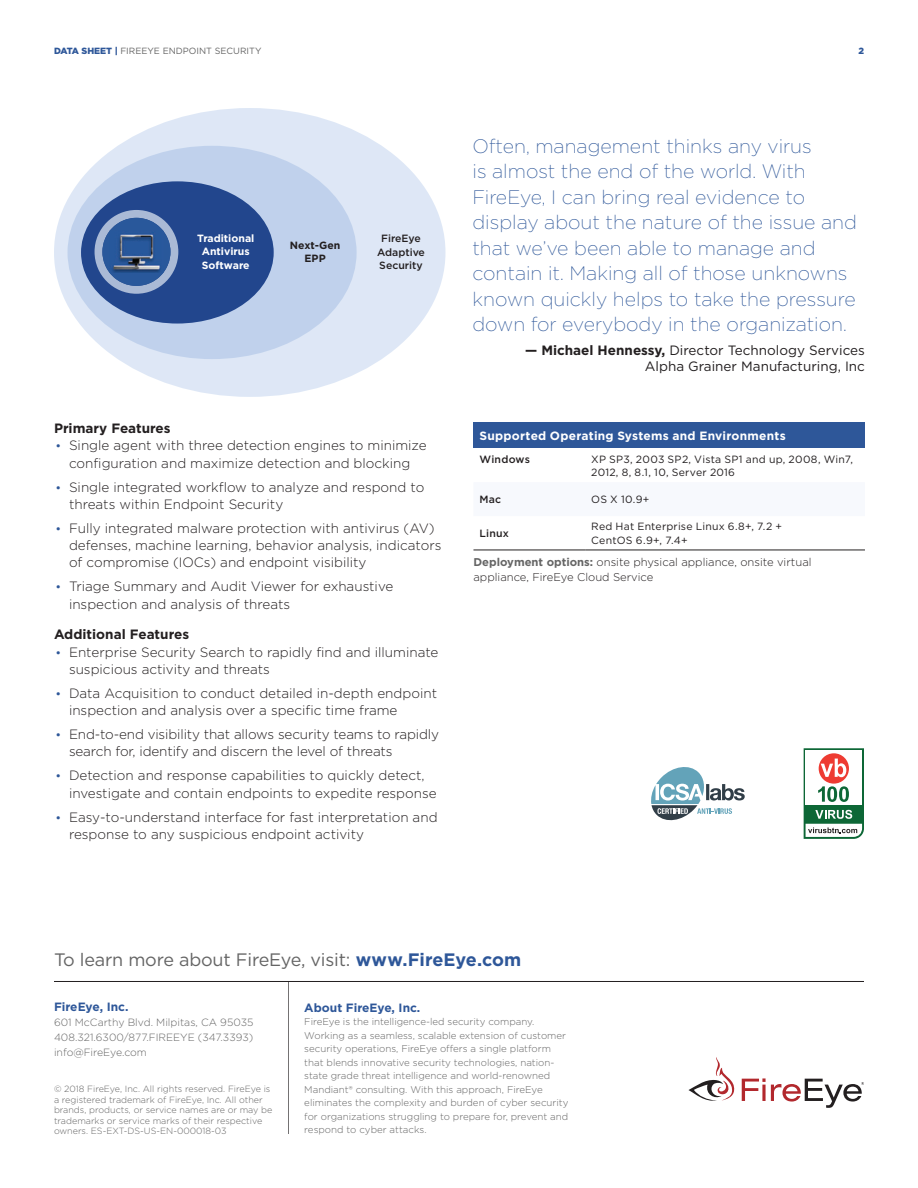
<style>
.page{position:relative;width:918px;height:1188px;background:#fff}
.page>*{position:absolute;margin:0;border:0;box-sizing:border-box;transform-origin:0 0}
.t1{font:200 19.5px/25.5px "Gotham";color:#2e5799}
.t2{font:18px "Gotham";letter-spacing:-.01em;color:#656565}
.t3{font:300 13.5px/17.2px "Gotham";color:#231f20}
.t4{font:13.5px/16.5px "Gotham";color:#231f20;text-align:right}
.Subhead_Level_1{font:700 13.5px "Gotham";color:#231f20}
.Table_Head_1{font:700 12px "Gotham";letter-spacing:.02em;color:#fff}
.t5{font:700 12px "Gotham";color:#2e5799}
.Body_Text_9_12{font:300 11.25px/15px "Gotham";color:#231f20}
.Table_Text_Body{font:10.5px/13.5px "Gotham";letter-spacing:.02em;color:#231f20}
.t6{font:300 10.5px/15px "Gotham";color:#656565;text-align:justify}
.Subhead_Level_1-2{font:700 10.5px/13.5px "Gotham";color:#fff;text-align:center}
.Subhead_Level_1-3{font:500 10.5px/13.5px "Gotham";color:#231f20;text-align:center}
.Table_Text_Body_Medi{font:500 10.5px "Gotham";letter-spacing:.02em;color:#231f20}
.Subhead_Level_1-4{font:700 10.5px "Gotham";color:#231f20}
.t7{font:300 9.75px/13.5px "Gotham";color:#656565}
.t8{font:300 9px/10.5px "Gotham";color:#656565}
.t9{font:9px "Gotham";color:#656565}
.t10{font:900 9px "Gotham";color:#2e5799}
.s1{font-weight:900;color:#2e5799}
.s2{font-weight:400;font-size:12px;color:#2e5799}
.s3{font-weight:700}
.s4{font-weight:700;color:#656565}
.s5{font-weight:700;color:#2e5799}
</style>
<div class="page">
<div style="left:473px;top:422px;width:392px;height:26px;background:#2e5799"></div>
<hr style="left:473px;top:550px;width:112px;height:1px;background:#231f20">
<hr style="left:585px;top:550px;width:280px;height:1px;background:#231f20">
<div style="left:54px;top:108px;width:392px;height:289px;background:#dee7f6;border-radius:50%"></div>
<div style="left:68px;top:146px;width:289px;height:213px;background:#c0d1ec;border-radius:50%"></div>
<div style="left:81px;top:181px;width:193px;height:143px;background:#22468d;border-radius:50%"></div>
<svg style="left:95px;top:210px;width:83px;height:84px"></svg>
<div style="left:102px;top:218px;width:68px;height:68px;background:#29589b;border-radius:50%"></div>
<img style="left:113px;top:231px;width:51px;height:42px">
<hr style="left:288px;top:981px;width:1px;height:153px;background:#231f20">
<hr style="left:54px;top:981px;width:810px;height:1px;background:#231f20">
<svg style="left:688px;top:1057px;width:47px;height:44px"></svg>
<svg style="left:742px;top:1078px;width:122px;height:30px"></svg>
<svg style="left:651px;top:767px;width:94px;height:53px"></svg>
<svg style="left:804px;top:748px;width:60px;height:91px"></svg>
<p class="t9" style="left:54px;top:45px;width:209px"><span class="s1">DATA SHEET |</span> FIREEYE ENDPOINT SECURITY</p>
<p class="t10" style="left:858px;top:45px;width:7px">2</p>
<p class="Subhead_Level_1-2" style="left:197px;top:231px;width:59px">Traditional<br>Antivirus</p>
<p class="Subhead_Level_1-2" style="left:202px;top:258px;width:49px">Software</p>
<p class="Subhead_Level_1-4" style="left:290px;top:238px;width:52px">Next-Gen</p>
<p class="Subhead_Level_1-4" style="left:305px;top:251px;width:23px">EPP</p>
<p class="Subhead_Level_1-3" style="left:377px;top:231px;width:49px">FireEye<br>Adaptive<br>Security</p>
<p class="Subhead_Level_1" style="left:54px;top:419px;width:118px">Primary Features</p>
<p class="t3" style="left:56px;top:437px;width:373px;text-align:center"><span class="s2">•</span> Single agent with three detection engines to minimize configuration and maximize detection and blocking</p>
<p class="t3" style="left:69px;top:478px;width:357px;text-indent:-14px"><span class="s2">•</span> Single integrated workflow to analyze and respond to threats within Endpoint Security</p>
<p class="t3" style="left:69px;top:519px;width:374px;text-indent:-14px"><span class="s2">•</span> Fully integrated malware protection with antivirus (AV) defenses, machine learning, behavior analysis, indicators of compromise (IOCs) and endpoint visibility</p>
<p class="t3" style="left:69px;top:578px;width:326px;text-indent:-14px"><span class="s2">•</span> Triage Summary and Audit Viewer for exhaustive inspection and analysis of threats</p>
<p class="Subhead_Level_1" style="left:54px;top:626px;width:137px">Additional Features</p>
<p class="t3" style="left:69px;top:643px;width:371px;text-indent:-14px"><span class="s2">•</span> Enterprise Security Search to rapidly find and illuminate suspicious activity and threats</p>
<p class="t3" style="left:69px;top:684px;width:370px;text-indent:-14px"><span class="s2">•</span> Data Acquisition to conduct detailed in-depth endpoint inspection and analysis over a specific time frame</p>
<p class="t3" style="left:69px;top:725px;width:372px;text-indent:-14px"><span class="s2">•</span> End-to-end visibility that allows security teams to rapidly search for, identify and discern the level of threats</p>
<p class="t3" style="left:69px;top:767px;width:369px;text-indent:-14px"><span class="s2">•</span> Detection and response capabilities to quickly detect, investigate and contain endpoints to expedite response</p>
<p class="t3" style="left:69px;top:808px;width:370px;text-indent:-14px"><span class="s2">•</span> Easy-to-understand interface for fast interpretation and response to any suspicious endpoint activity</p>
<p class="t1" style="left:472px;top:133px;width:386px">Often, management thinks any virus<br>is almost the end of the world. With FireEye, I can bring real evidence to display about the nature of the issue and that we’ve been able to manage and contain it. Making all of those unknowns known quickly helps to take the pressure down for everybody in the organization.</p>
<p class="t4" style="left:525px;top:341px;width:341px"><span class="s3">— Michael Hennessy,</span> Director Technology Services<br>Alpha Grainer Manufacturing, Inc</p>
<p class="Table_Head_1" style="left:479px;top:428px;width:308px">Supported Operating Systems and Environments</p>
<p class="Table_Text_Body_Medi" style="left:479px;top:452px;width:52px">Windows</p>
<p class="Table_Text_Body" style="left:591px;top:452px;width:263px">XP SP3, 2003 SP2, Vista SP1 and up, 2008, Win7,<br>2012, 8, 8.1, 10, Server 2016</p>
<p class="Table_Text_Body_Medi" style="left:479px;top:493px;width:23px">Mac</p>
<p class="Table_Text_Body" style="left:591px;top:493px;width:60px">OS X 10.9+</p>
<p class="Table_Text_Body_Medi" style="left:479px;top:527px;width:31px">Linux</p>
<p class="Table_Text_Body" style="left:591px;top:520px;width:192px">Red Hat Enterprise Linux 6.8+, 7.2 +</p>
<p class="Table_Text_Body" style="left:591px;top:533px;width:98px">CentOS 6.9+, 7.4+</p>
<p class="Body_Text_9_12" style="left:473px;top:554px;width:340px"><span class="s4">Deployment options:</span> onsite physical appliance, onsite virtual appliance, FireEye Cloud Service</p>
<p class="t2" style="left:54px;top:949px;width:469px">To learn more about FireEye, visit: <span class="s5">www.FireEye.com</span></p>
<p class="t5" style="left:54px;top:999px;width:76px">FireEye, Inc.</p>
<p class="t6" style="left:54px;top:1015px;width:201px">601 McCarthy Blvd. Milpitas, CA 95035<br>408.321.6300/877.FIREEYE (347.3393) info@FireEye.com</p>
<p class="t8" style="left:54px;top:1083px;width:220px">© 2018 FireEye, Inc. All rights reserved. FireEye is a registered trademark of FireEye, Inc. All other brands, products, or service names are or may be trademarks or service marks of their respective owners. ES-EXT-DS-US-EN-000018-03</p>
<p class="t5" style="left:304px;top:1000px;width:118px">About FireEye, Inc.</p>
<p class="t7" style="left:304px;top:1015px;width:266px">FireEye is the intelligence-led security company.<br>Working as a seamless, scalable extension of customer security operations, FireEye offers a single platform that blends innovative security technologies, nation&shy;state grade threat intelligence and world-renowned Mandiant® consulting. With this approach, FireEye eliminates the complexity and burden of cyber security for organizations struggling to prepare for, prevent and respond to cyber attacks.</p>
</div>
